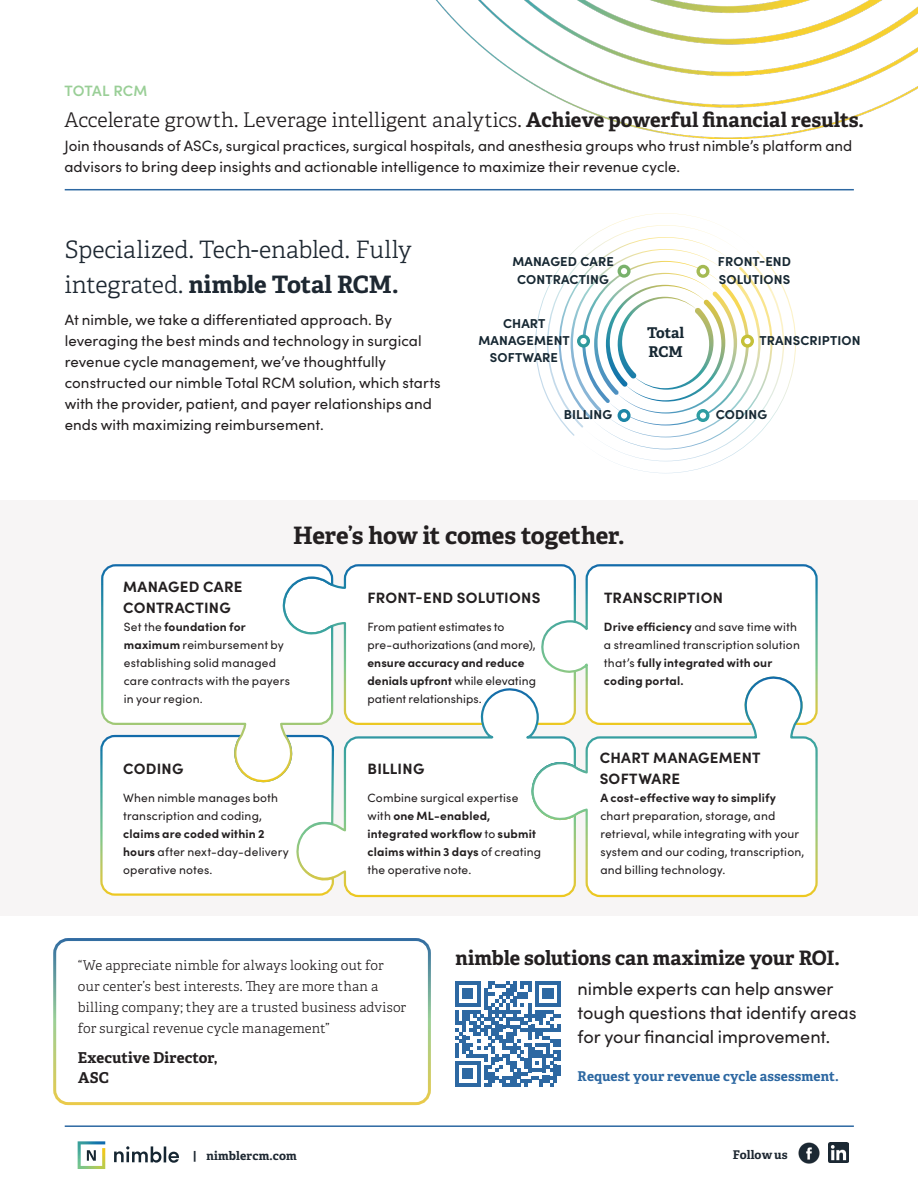
<style>
.page{position:relative;width:918px;height:1188px;background:#fff}
.page>*{position:absolute;margin:0;border:0;box-sizing:border-box;transform-origin:0 0}
._19_8_22_Header_Styl{font:300 24px "Adelle";color:#1e2832}
._19_8_22_Header_Styl-2{font:700 24px "Adelle";letter-spacing:-.01em;color:#1e2832}
._19_8_22_Header_Styl-3{font:700 24px "Adelle";letter-spacing:-.01em;color:#231f20}
._19_8_22_Header_Styl-4{font:300 20.25px "Adelle";color:#231f20}
._19_8_22_Header_Styl-5{font:700 19.8px "Adelle";letter-spacing:-.005em;color:#231f20}
._11_14_Body{font:18px/24px "Sofia Pro";letter-spacing:-.005em;color:#231f20}
._11_14_Body-2{font:15px/21px "Sofia Pro";letter-spacing:.005em;color:#231f20}
._19_8_22_Header_Styl-6{font:700 15px/21px "Sofia Pro";letter-spacing:.015em;color:#231f20}
._19_8_22_Header_Styl-7{font:700 15px "Adelle";letter-spacing:.01em;color:#231f20}
._39_6_44_Header_Styl{font:600 15px "Sofia Pro";color:#9acf97}
.t1{font:700 14.85px/19.8px "Adelle";letter-spacing:-.01em;color:#162732}
._19_8_22_Header_Styl-8{font:300 13.5px/21px "Adelle";letter-spacing:.01em;color:#231f20}
._19_8_22_Header_Styl-9{font:700 13.5px "Adelle";letter-spacing:.01em;color:#2d68a2}
.t2{font:700 12.9px/17.2px "Sofia Pro";letter-spacing:.01em;color:#162732;text-align:center}
._11_14_Body-3{font:12px/18px "Sofia Pro";letter-spacing:.015em;color:#231f20}
._11_14_Body-4{font:700 12px "Adelle";letter-spacing:.01em;color:#1e2832}
.s1{font-weight:700}
.s2{font-weight:300}
</style>
<div class="page">
<div style="left:0;top:500px;width:918px;height:415px;background:#f7f5f5"></div>
<img style="left:436px;top:0;width:482px;height:138px">
<svg style="left:334px;top:564px;width:207px;height:121px"></svg>
<svg style="left:335px;top:685px;width:196px;height:212px"></svg>
<svg style="left:541px;top:564px;width:277px;height:110px"></svg>
<svg style="left:531px;top:674px;width:287px;height:223px"></svg>
<div style="left:100px;top:785px;width:235px;height:111px;background:#fff"></div>
<svg style="left:100px;top:564px;width:234px;height:221px"></svg>
<hr style="left:65px;top:189px;width:789px;height:1px;background:#2d68a2">
<svg style="left:114px;top:1146px;width:65px;height:17px"></svg>
<svg style="left:78px;top:1141px;width:27px;height:28px"></svg>
<img style="left:798px;top:1142px;width:22px;height:22px">
<img style="left:829px;top:1142px;width:20px;height:20px">
<hr style="left:65px;top:1125px;width:789px;height:2px;background:#2d68a2">
<svg style="left:535px;top:213px;width:261px;height:260px"></svg>
<svg style="left:547px;top:225px;width:237px;height:236px"></svg>
<svg style="left:559px;top:237px;width:214px;height:212px"></svg>
<svg style="left:570px;top:249px;width:191px;height:189px"></svg>
<svg style="left:741px;top:335px;width:13px;height:13px"></svg>
<div style="left:744px;top:338px;width:7px;height:6px;background:#fff;border-radius:50%"></div>
<svg style="left:577px;top:335px;width:13px;height:13px"></svg>
<div style="left:580px;top:338px;width:7px;height:6px;background:#fff;border-radius:50%"></div>
<svg style="left:618px;top:409px;width:13px;height:13px"></svg>
<div style="left:621px;top:412px;width:6px;height:7px;background:#fff;border-radius:50%"></div>
<svg style="left:696px;top:409px;width:13px;height:13px"></svg>
<div style="left:700px;top:412px;width:6px;height:7px;background:#fff;border-radius:50%"></div>
<div style="left:53px;top:938px;width:378px;height:167px;border:3px solid #fff;border-radius:14px"></div>
<svg style="left:455px;top:981px;width:106px;height:106px"></svg>
<hr style="left:557px;top:1050px;width:4px;height:11px;background:#2d68a2">
<hr style="left:557px;top:1065px;width:4px;height:11px;background:#2d68a2">
<p class="_39_6_44_Header_Styl" style="left:64px;top:80px;width:85px">TOTAL RCM</p>
<p class="_19_8_22_Header_Styl-4" style="left:64px;top:107px;width:801px">Accelerate growth. Leverage intelligent analytics. <span class="s1">Achieve powerful financial results.</span></p>
<p class="_11_14_Body-2" style="left:64px;top:135px;width:790px">Join thousands of ASCs, surgical practices, surgical hospitals, and anesthesia groups who trust nimble’s platform and advisors to bring deep insights and actionable intelligence to maximize their revenue cycle.</p>
<p class="_19_8_22_Header_Styl" style="left:65px;top:235px;width:349px">Specialized. Tech-enabled. Fully</p>
<p class="_19_8_22_Header_Styl-2" style="left:65px;top:269px;width:335px"><span class="s2">integrated.</span> nimble Total RCM.</p>
<p class="_11_14_Body-2" style="left:65px;top:308px;width:378px">At nimble, we take a differentiated approach. By leveraging the best minds and technology in surgical revenue cycle management, we’ve thoughtfully constructed our nimble Total RCM solution, which starts with the provider, patient, and payer relationships and ends with maximizing reimbursement.</p>
<p class="t2" style="left:512px;top:252px;width:103px">MANAGED CARE<br>CONTRACTING</p>
<p class="t2" style="left:479px;top:313px;width:93px">CHART<br>MANAGEMENT<br>SOFTWARE</p>
<p class="t2" style="left:564px;top:405px;width:50px">BILLING</p>
<p class="t1" style="left:647px;top:322px;width:39px">Total<br>RCM</p>
<p class="t2" style="left:718px;top:252px;width:75px;text-align:left">FRONT-END<br>SOLUTIONS</p>
<p class="t2" style="left:759px;top:331px;width:103px">TRANSCRIPTION</p>
<p class="t2" style="left:716px;top:405px;width:53px">CODING</p>
<p class="_19_8_22_Header_Styl-3" style="left:293px;top:520px;width:333px">Here’s how it comes together.</p>
<p class="_19_8_22_Header_Styl-6" style="left:123px;top:575px;width:121px">MANAGED CARE</p>
<p class="_19_8_22_Header_Styl-6" style="left:123px;top:596px;width:109px">CONTRACTING</p>
<p class="_11_14_Body-3" style="left:124px;top:617px;width:168px">Set the <span class="s1">foundation for maximum</span> reimbursement by establishing solid managed care contracts with the payers in your region.</p>
<p class="_19_8_22_Header_Styl-6" style="left:123px;top:757px;width:62px">CODING</p>
<p class="_11_14_Body-3" style="left:123px;top:789px;width:167px">When nimble manages both transcription and coding, <span class="s1">claims are coded within 2 hours</span> after next-day-delivery operative notes.</p>
<p class="_19_8_22_Header_Styl-6" style="left:368px;top:587px;width:174px">FRONT-END SOLUTIONS</p>
<p class="_11_14_Body-3" style="left:367px;top:617px;width:170px">From patient estimates to pre-authorizations (and more), <span class="s1">ensure accuracy and reduce denials upfront</span> while elevating patient relationships.</p>
<p class="_19_8_22_Header_Styl-6" style="left:368px;top:757px;width:58px">BILLING</p>
<p class="_11_14_Body-3" style="left:367px;top:789px;width:175px">Combine surgical expertise with <span class="s1">one ML-enabled, integrated workflow</span> to <span class="s1">submit claims within 3 days</span> of creating the operative note.</p>
<p class="_19_8_22_Header_Styl-6" style="left:604px;top:587px;width:120px">TRANSCRIPTION</p>
<p class="_11_14_Body-3" style="left:604px;top:617px;width:197px"><span class="s1">Drive efficiency</span> and save time with a streamlined transcription solution that’s <span class="s1">fully integrated with our coding portal.</span></p>
<p class="_19_8_22_Header_Styl-6" style="left:600px;top:746px;width:162px">CHART MANAGEMENT<br>SOFTWARE</p>
<p class="_11_14_Body-3" style="left:600px;top:789px;width:206px"><span class="s1">A cost-effective way to simplify </span>chart preparation, storage, and retrieval, while integrating with your system and our coding, transcription, and billing technology.</p>
<p class="_19_8_22_Header_Styl-5" style="left:455px;top:946px;width:386px">nimble solutions can maximize your ROI.</p>
<p class="_11_14_Body" style="left:578px;top:976px;width:281px">nimble experts can help answer tough questions that identify areas for your financial improvement.</p>
<p class="_19_8_22_Header_Styl-8" style="left:78px;top:955px;width:330px">“We appreciate nimble for always looking out for our center’s best interests. They are more than a billing company; they are a trusted business advisor for surgical revenue cycle management”</p>
<p class="_19_8_22_Header_Styl-7" style="left:78px;top:1049px;width:141px">Executive Director,</p>
<p class="_19_8_22_Header_Styl-7" style="left:78px;top:1068px;width:32px">ASC</p>
<p class="_19_8_22_Header_Styl-9" style="left:578px;top:1067px;width:263px">Request your revenue cycle assessment.</p>
<p class="_11_14_Body-4" style="left:193px;top:1148px;width:105px">| nimblercm.com</p>
<p class="_11_14_Body-4" style="left:733px;top:1147px;width:56px">Follow us</p>
</div>
